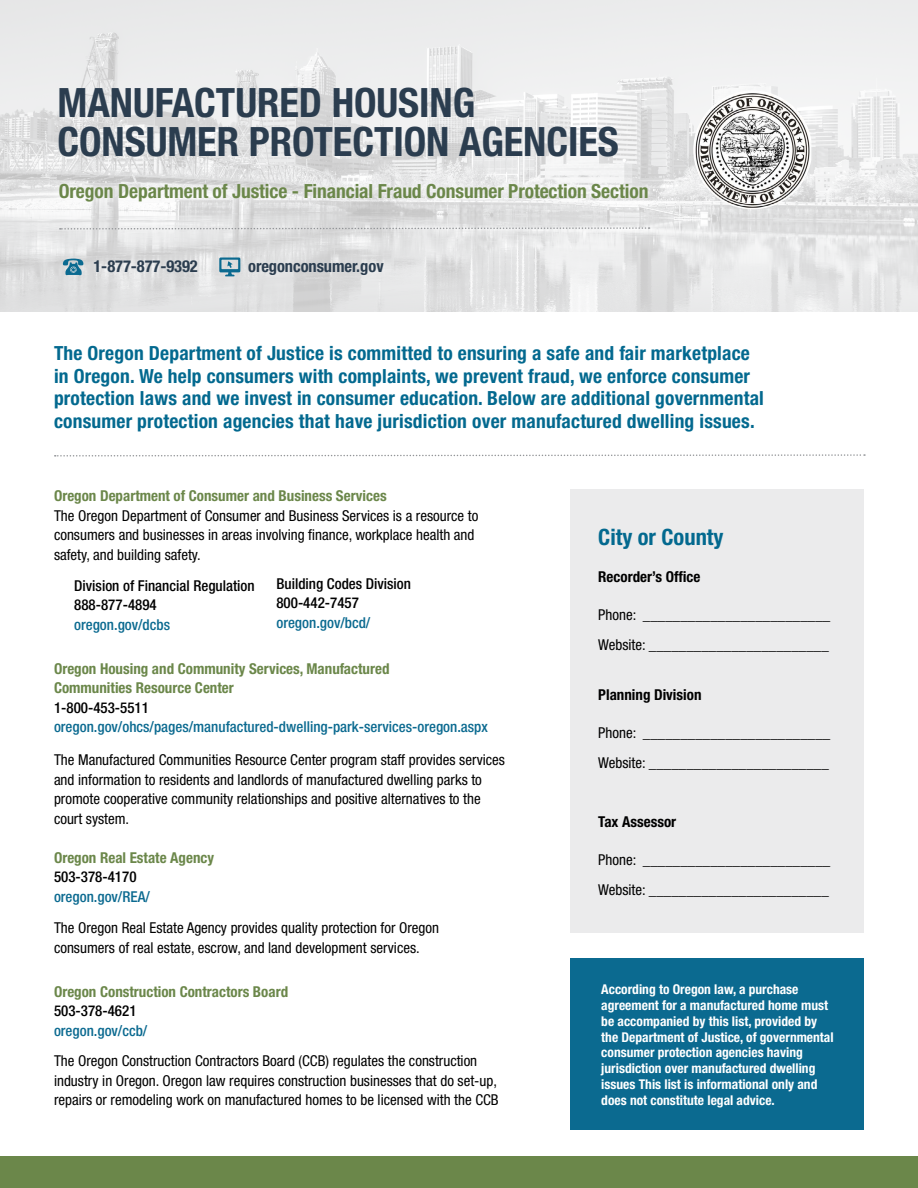
<style>
.page{position:relative;width:918px;height:1188px;background:#fff}
.page>*{position:absolute;margin:0;border:0;box-sizing:border-box;transform-origin:0 0}
.t1{font:700 condensed 40.5px/39px "Helvetica Neue";color:#2b3d4f}
.t2{font:700 condensed 22.5px "Helvetica Neue";color:#03698f}
.t3{font:700 condensed 19.5px/22.5px "Helvetica Neue";letter-spacing:.01em;color:#03698f}
.t4{font:700 condensed 19.5px "Helvetica Neue";letter-spacing:-.005em;color:#6b874a}
.t5{font:700 condensed 16.5px "Helvetica Neue";letter-spacing:-.005em;color:#2b3d4f}
.t6{font:condensed 15px/19.5px "Helvetica Neue";color:#000}
.t7{font:700 condensed 15px/19.5px "Helvetica Neue";color:#6b874a}
.t8{font:500 condensed 15px "Helvetica Neue";color:#0b6a90}
.t9{font:500 condensed 15px/19.5px "Helvetica Neue";color:#000}
.t10{font:700 condensed 15px "Helvetica Neue";color:#000}
.t11{font:700 condensed 13.5px/15.8px "Helvetica Neue";color:#fff}
</style>
<div class="page">
<div style="left:570px;top:958px;width:294px;height:172px;background:#0b6a90"></div>
<img style="left:0;top:0;width:918px;height:311px">
<div style="left:570px;top:490px;width:294px;height:443px;background:#ebebec"></div>
<div style="left:0;top:1156px;width:918px;height:32px;background:#6b874a"></div>
<div style="left:49px;top:174px;width:608px;height:37px;background:#fff;opacity:.49"></div>
<img style="left:693px;top:90px;width:118px;height:119px">
<svg style="left:63px;top:259px;width:21px;height:17px"></svg>
<svg style="left:219px;top:258px;width:21px;height:18px"></svg>
<svg style="left:60px;top:227px;width:590px;height:3px"></svg>
<svg style="left:55px;top:454px;width:810px;height:3px"></svg>
<h1 class="t1" style="left:58px;top:83px;width:563px">MANUFACTURED HOUSING<br>CONSUMER PROTECTION AGENCIES</h1>
<h3 class="t4" style="left:59px;top:179px;width:591px">Oregon Department of Justice - Financial Fraud Consumer Protection Section</h3>
<p class="t5" style="left:93px;top:256px;width:106px">1-877-877-9392</p>
<p class="t5" style="left:248px;top:256px;width:137px">oregonconsumer.gov</p>
<p class="t3" style="left:54px;top:342px;width:711px">The Oregon Department of Justice is committed to ensuring a safe and fair marketplace in Oregon. We help consumers with complaints, we prevent fraud, we enforce consumer protection laws and we invest in consumer education. Below are additional governmental consumer protection agencies that have jurisdiction over manufactured dwelling issues.</p>
<p class="t7" style="left:54px;top:486px;width:334px">Oregon Department of Consumer and Business Services</p>
<p class="t6" style="left:54px;top:506px;width:426px">The Oregon Department of Consumer and Business Services is a resource to consumers and businesses in areas involving finance, workplace health and safety, and building safety.</p>
<p class="t9" style="left:74px;top:575px;width:182px">Division of Financial Regulation<br>888-877-4894</p>
<p class="t8" style="left:74px;top:615px;width:97px">oregon.gov/dcbs</p>
<p class="t7" style="left:54px;top:658px;width:337px">Oregon Housing and Community Services, Manufactured<br>Communities Resource Center</p>
<p class="t9" style="left:54px;top:697px;width:97px">1-800-453-5511</p>
<p class="t8" style="left:54px;top:718px;width:435px">oregon.gov/ohcs/pages/manufactured-dwelling-park-services-oregon.aspx</p>
<p class="t6" style="left:54px;top:750px;width:453px">The Manufactured Communities Resource Center program staff provides services and information to residents and landlords of manufactured dwelling parks to promote cooperative community relationships and positive alternatives to the court system.</p>
<p class="t7" style="left:54px;top:847px;width:162px">Oregon Real Estate Agency</p>
<p class="t9" style="left:54px;top:867px;width:84px">503-378-4170</p>
<p class="t8" style="left:54px;top:887px;width:97px">oregon.gov/REA/</p>
<p class="t6" style="left:54px;top:918px;width:387px">The Oregon Real Estate Agency provides quality protection for Oregon consumers of real estate, escrow, and land development services.</p>
<p class="t7" style="left:54px;top:982px;width:236px">Oregon Construction Contractors Board</p>
<p class="t9" style="left:54px;top:1001px;width:84px">503-378-4621</p>
<p class="t8" style="left:54px;top:1022px;width:95px">oregon.gov/ccb/</p>
<p class="t6" style="left:54px;top:1051px;width:446px">The Oregon Construction Contractors Board (CCB) regulates the construction industry in Oregon. Oregon law requires construction businesses that do set-up, repairs or remodeling work on manufactured homes to be licensed with the CCB</p>
<p class="t9" style="left:276px;top:574px;width:136px">Building Codes Division<br>800-442-7457</p>
<p class="t8" style="left:276px;top:614px;width:95px">oregon.gov/bcd/</p>
<h2 class="t2" style="left:598px;top:523px;width:127px">City or County</h2>
<p class="t10" style="left:598px;top:567px;width:104px">Recorder’s Office</p>
<p class="t6" style="left:598px;top:600px;width:234px;line-height:30px">Phone: _________________________<br>Website: ________________________</p>
<p class="t10" style="left:598px;top:686px;width:105px">Planning Division</p>
<p class="t6" style="left:598px;top:718px;width:234px;line-height:30px">Phone: _________________________<br>Website: ________________________</p>
<p class="t10" style="left:598px;top:812px;width:79px">Tax Assessor</p>
<p class="t6" style="left:598px;top:845px;width:234px;line-height:30px">Phone: _________________________<br>Website: ________________________</p>
<p class="t11" style="left:601px;top:982px;width:234px">According to Oregon law, a purchase agreement for a manufactured home must be accompanied by this list, provided by the Department of Justice, of governmental consumer protection agencies having jurisdiction over manufactured dwelling issues This list is informational only and does not constitute legal advice.</p>
</div>
